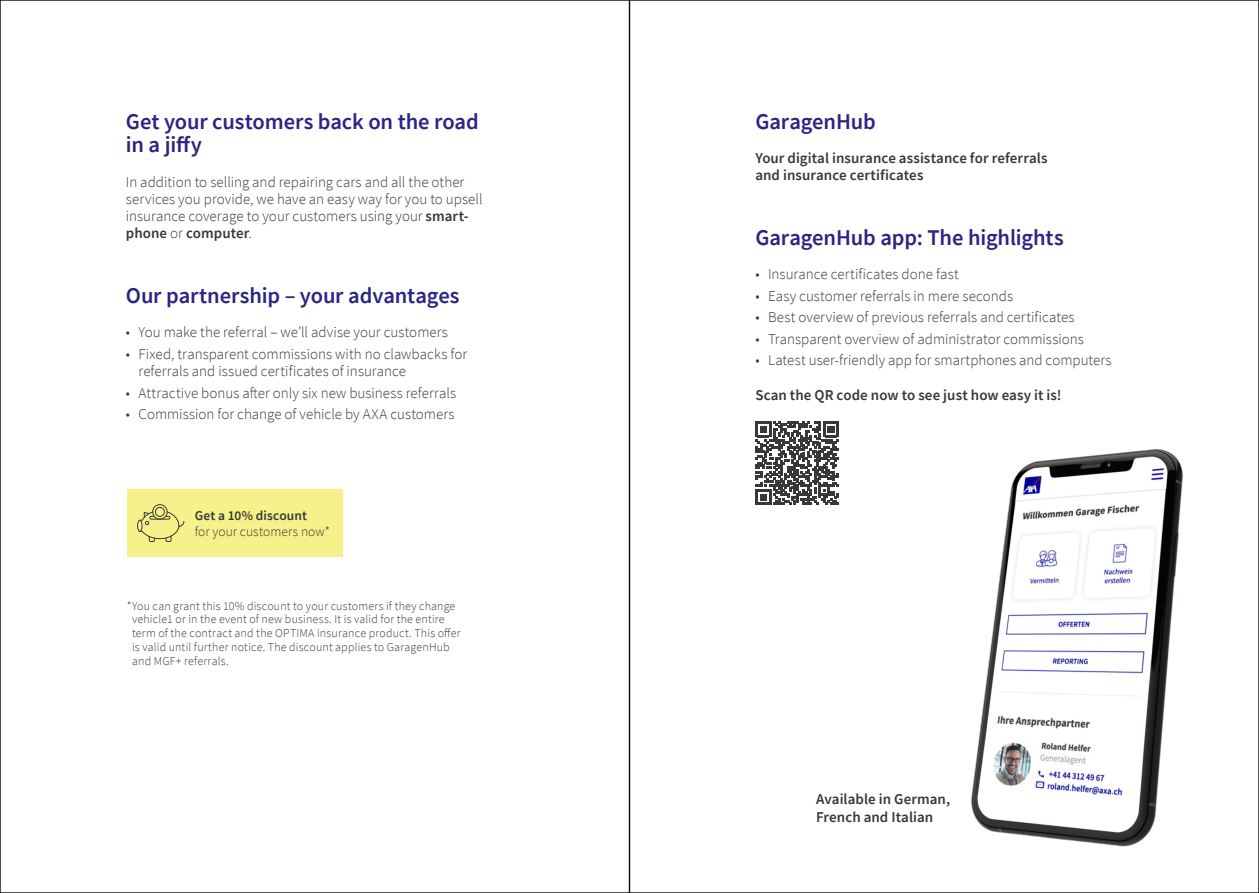
<style>
.page{position:relative;width:1259px;height:893px;background:#fff}
.page>*{position:absolute;margin:0;border:0;box-sizing:border-box;transform-origin:0 0}
.t1{font:600 22.5px/23.7px "Source Sans Pro";letter-spacing:-.005em;color:#2c2483}
.t2{font:300 15px/17.2px "Source Sans Pro";color:#383937}
.t3{font:600 15px/17.2px "Source Sans Pro";letter-spacing:.005em;color:#383937}
.t4{font:300 13.5px "Source Sans Pro";letter-spacing:.005em;color:#383937}
.t5{font:600 13.5px "Source Sans Pro";letter-spacing:.005em;color:#383937}
.t6{font:300 12px/13.8px "Source Sans Pro";letter-spacing:.015em;color:#383937}
.s1{font-weight:600}
</style>
<div class="page">
<svg style="left:755px;top:421px;width:84px;height:84px"></svg>
<img style="left:971px;top:449px;width:212px;height:398px">
<div style="left:127px;top:489px;width:216px;height:68px;background:#f7f18b"></div>
<div style="left:137px;top:520px;width:5px;height:12px;border:1px solid #383937;border-radius:50%"></div>
<div style="left:152px;top:504px;width:16px;height:16px;border:1px solid #383937;border-radius:50%"></div>
<div style="left:155px;top:507px;width:10px;height:10px;border:1px solid #383937;border-radius:50%"></div>
<svg style="left:139px;top:511px;width:46px;height:31px"></svg>
<h1 class="t1" style="left:126px;top:109px;width:354px">Get your customers back on the road in a jiffy</h1>
<p class="t2" style="left:126px;top:173px;width:358px">In addition to selling and repairing cars and all the other services you provide, we have an easy way for you to upsell insurance coverage to your customers using your <span class="s1">smart&shy;phone</span> or <span class="s1">computer</span>.</p>
<h1 class="t1" style="left:126px;top:283px;width:335px">Our partnership – your advantages</h1>
<p class="t2" style="left:126px;top:324px;width:324px">• You make the referral – we’ll advise your customers</p>
<p class="t2" style="left:139px;top:345px;width:330px;text-indent:-13px">• Fixed, transparent commissions with no clawbacks for referrals and issued certificates of insurance</p>
<p class="t2" style="left:126px;top:384px;width:332px">• Attractive bonus after only six new business referrals</p>
<p class="t2" style="left:126px;top:406px;width:330px">• Commission for change of vehicle by AXA customers</p>
<p class="t5" style="left:195px;top:507px;width:114px">Get a 10% discount</p>
<p class="t4" style="left:195px;top:523px;width:137px">for your customers now*</p>
<p class="t6" style="left:132px;top:599px;width:330px;text-indent:-5px">* You can grant this 10% discount to your customers if they change vehicle1 or in the event of new business. It is valid for the entire term of the contract and the OPTIMA insurance product. This offer is valid until further notice. The discount applies to GaragenHub and MGF+ referrals.</p>
<h1 class="t1" style="left:755px;top:109px;width:122px">GaragenHub</h1>
<p class="t3" style="left:755px;top:149px;width:294px">Your digital insurance assistance for referrals and insurance certificates</p>
<h1 class="t1" style="left:755px;top:225px;width:310px">GaragenHub app: The highlights</h1>
<p class="t2" style="left:755px;top:266px;width:205px">• Insurance certificates done fast</p>
<p class="t2" style="left:755px;top:287px;width:259px">• Easy customer referrals in mere seconds</p>
<p class="t2" style="left:755px;top:309px;width:321px">• Best overview of previous referrals and certificates</p>
<p class="t2" style="left:755px;top:330px;width:330px">• Transparent overview of administrator commissions</p>
<p class="t2" style="left:755px;top:352px;width:358px">• Latest user-friendly app for smartphones and computers</p>
<p class="t3" style="left:755px;top:386px;width:308px">Scan the QR code now to see just how easy it is!</p>
<p class="t3" style="left:816px;top:791px;width:135px">Available in German,<br>French and Italian</p>
</div>
